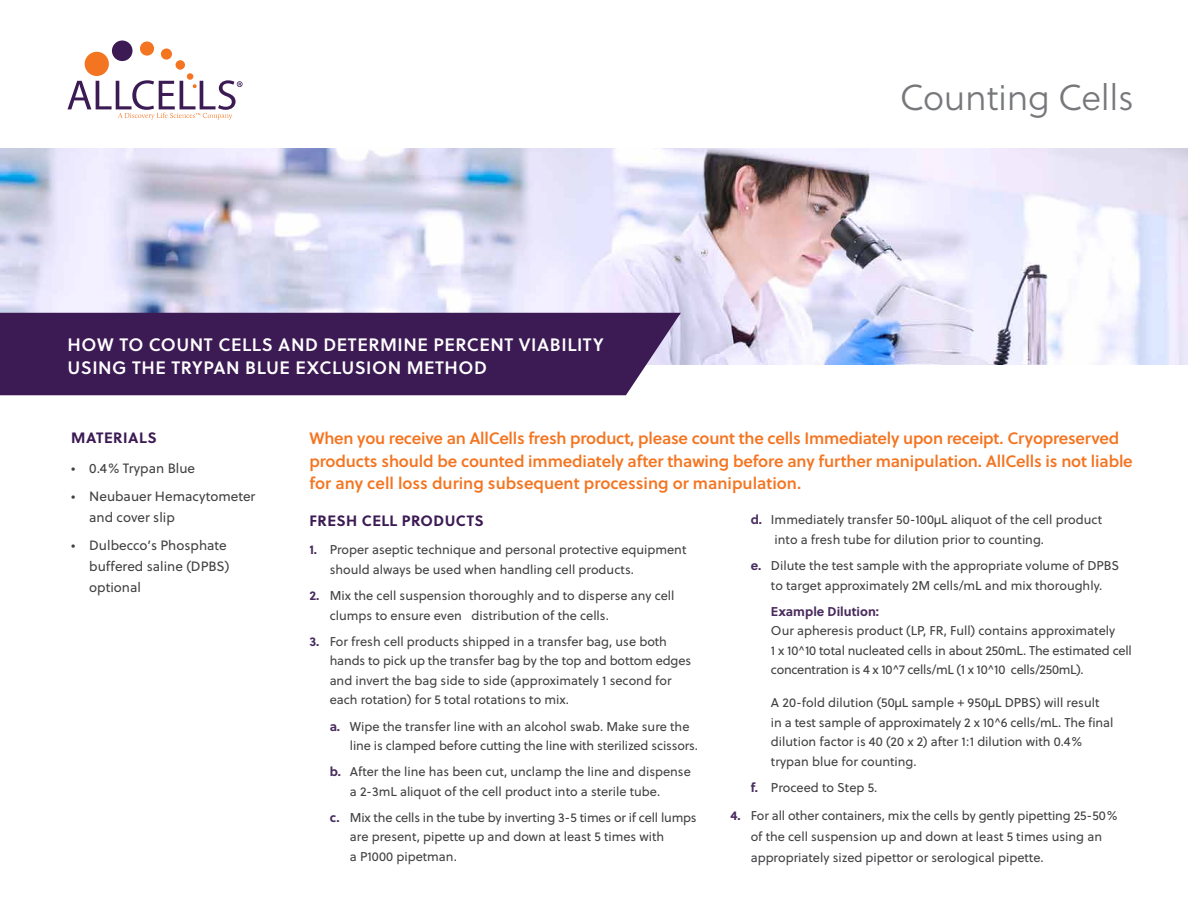
<style>
.page{position:relative;width:1188px;height:918px;background:#fff}
.page>*{position:absolute;margin:0;border:0;box-sizing:border-box;transform-origin:0 0}
.t1{font:36px "Soleil Lt";letter-spacing:-.01em;color:#76787b}
.t2{font:18px/22.5px "Soleil Sb";letter-spacing:.03em;color:#fff}
.t3{font:16.5px/22.5px "Soleil Sb";letter-spacing:-.01em;color:#f47521}
.t4{font:700 15px "Soleil";letter-spacing:.03em;color:#3c1a53}
.t5{font:13.5px/21px "Soleil";color:#414042}
.t6{font:12.75px/19.5px "Soleil";color:#414042}
.t7{font:700 12.75px "Soleil";color:#492c5d}
.s1{font-weight:700;color:#492c5d}
</style>
<div class="page">
<img style="left:0;top:148px;width:1188px;height:216px">
<div style="left:0;top:312px;width:682px;height:84px;background:#3c1a53"></div>
<div style="left:85px;top:52px;width:24px;height:24px;background:#f47521;border-radius:50%"></div>
<div style="left:112px;top:41px;width:21px;height:20px;background:#3c1a53;border-radius:50%"></div>
<div style="left:140px;top:41px;width:14px;height:15px;background:#f47521;border-radius:50%"></div>
<svg style="left:161px;top:48px;width:11px;height:12px"></svg>
<div style="left:176px;top:60px;width:9px;height:10px;background:#f47521;border-radius:50%"></div>
<div style="left:187px;top:73px;width:6px;height:7px;background:#f47521;border-radius:50%"></div>
<svg style="left:68px;top:80px;width:175px;height:40px"></svg>
<h2 class="t2" style="left:68px;top:333px;width:538px">HOW TO COUNT CELLS AND DETERMINE PERCENT VIABILITY<br>USING THE TRYPAN BLUE EXCLUSION METHOD</h2>
<h1 class="t1" style="left:900px;top:72px;width:236px">Counting Cells</h1>
<p class="t4" style="left:71px;top:426px;width:87px">MATERIALS</p>
<p class="t5" style="left:71px;top:458px;width:125px">• 0.4% Trypan Blue</p>
<p class="t5" style="left:89px;top:485px;width:168px;text-indent:-18px">• Neubauer Hemacytometer and cover slip</p>
<p class="t5" style="left:89px;top:534px;width:142px;text-indent:-18px">• Dulbecco’s Phosphate buffered saline (DPBS) optional</p>
<p class="t3" style="left:309px;top:427px;width:825px">When you receive an AllCells fresh product, please count the cells Immediately upon receipt. Cryopreserved products should be counted immediately after thawing before any further manipulation. AllCells is not liable for any cell loss during subsequent processing or manipulation.</p>
<p class="t4" style="left:309px;top:509px;width:176px">FRESH CELL PRODUCTS</p>
<p class="t6" style="left:330px;top:540px;width:358px;text-indent:-20px"><span class="s1">1.</span> Proper aseptic technique and personal protective equipment should always be used when handling cell products.</p>
<p class="t6" style="left:330px;top:585px;width:346px;text-indent:-20px"><span class="s1">2.</span> Mix the cell suspension thoroughly and to disperse any cell clumps to ensure even distribution of the cells.</p>
<p class="t6" style="left:330px;top:631px;width:363px;text-indent:-20px"><span class="s1">3.</span> For fresh cell products shipped in a transfer bag, use both hands to pick up the transfer bag by the top and bottom edges and invert the bag side to side (approximately 1 second for each rotation) for 5 total rotations to mix.</p>
<p class="t6" style="left:350px;top:716px;width:350px;text-indent:-20px"><span class="s1">a.</span> Wipe the transfer line with an alcohol swab. Make sure the line is clamped before cutting the line with sterilized scissors.</p>
<p class="t6" style="left:350px;top:762px;width:342px;text-indent:-20px"><span class="s1">b.</span> After the line has been cut, unclamp the line and dispense a 2-3mL aliquot of the cell product into a sterile tube.</p>
<p class="t6" style="left:350px;top:807px;width:348px;text-indent:-20px"><span class="s1">c.</span> Mix the cells in the tube by inverting 3-5 times or if cell lumps are present, pipette up and down at least 5 times with<br>a P1000 pipetman.</p>
<p class="t6" style="left:775px;top:510px;width:329px;text-indent:-24px"><span class="s1">d.</span> Immediately transfer 50-100μL aliquot of the cell product into a fresh tube for dilution prior to counting.</p>
<p class="t6" style="left:751px;top:556px;width:370px;text-align:center"><span class="s1">e.</span> Dilute the test sample with the appropriate volume of DPBS to target approximately 2M cells/mL and mix thoroughly.</p>
<p class="t7" style="left:771px;top:601px;width:110px">Example Dilution:</p>
<p class="t6" style="left:771px;top:621px;width:362px">Our apheresis product (LP, FR, Full) contains approximately<br>1 x 10^10 total nucleated cells in about 250mL. The estimated cell concentration is 4 x 10^7 cells/mL (1 x 10^10 cells/250mL).</p>
<p class="t6" style="left:771px;top:693px;width:344px">A 20-fold dilution (50μL sample + 950μL DPBS) will result in a test sample of approximately 2 x 10^6 cells/mL. The final dilution factor is 40 (20 x 2) after 1:1 dilution with 0.4% trypan blue for counting.</p>
<p class="t6" style="left:751px;top:778px;width:128px"><span class="s1">f.</span> Proceed to Step 5.</p>
<p class="t6" style="left:751px;top:804px;width:368px;line-height:21px;text-indent:-20px"><span class="s1">4.</span> For all other containers, mix the cells by gently pipetting 25-50% of the cell suspension up and down at least 5 times using an appropriately sized pipettor or serological pipette.</p>
</div>
